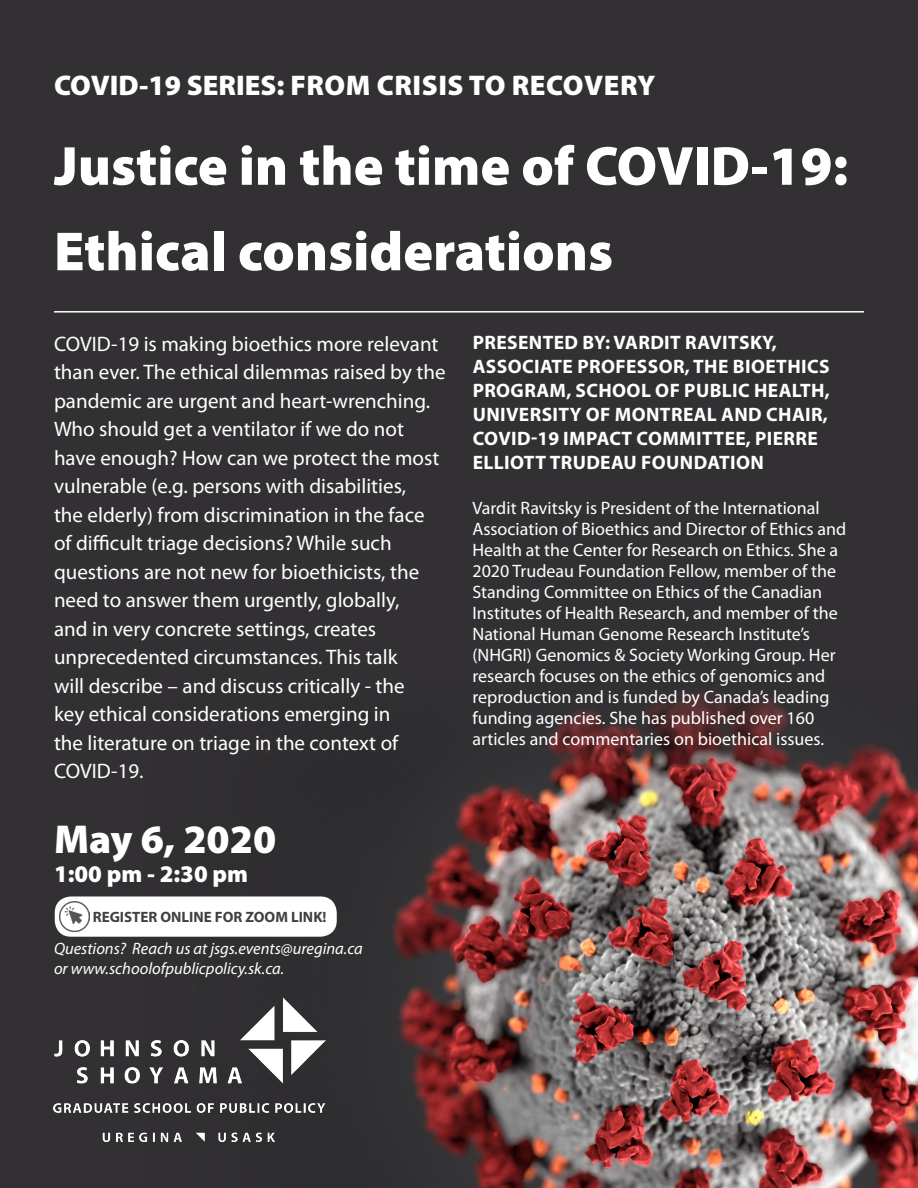
<style>
.page{position:relative;width:918px;height:1188px;background:#323033}
.page>*{position:absolute;margin:0;border:0;box-sizing:border-box;transform-origin:0 0}
.t1{font:900 55.5px/85.5px "Myriad Pro";color:#fff}
.t2{font:900 40.5px "Myriad Pro";color:#fff}
.t3{font:900 28.5px "Myriad Pro";letter-spacing:.005em;color:#fff}
.t4{font:900 24px "Myriad Pro";color:#fff}
.t5{font:21px/28.5px "Myriad Pro";color:#fff}
.t6{font:700 19.5px/24px "Myriad Pro";letter-spacing:.02em;color:#fff}
.t7{font:18px/21px "Myriad Pro";color:#fff}
.t8{font:italic 16.5px "Myriad Pro";color:#fff}
.t9{font:700 15px "Myriad Pro";color:#404040}
</style>
<div class="page">
<img style="left:126px;top:682px;width:792px;height:506px">
<img style="left:54px;top:997px;width:271px;height:144px">
<hr style="left:54px;top:311px;width:810px;height:2px;background:#fff">
<div style="left:55px;top:896px;width:282px;height:41px;background:#fff;border-radius:16px"></div>
<img style="left:59px;top:901px;width:30px;height:30px">
<p class="t3" style="left:54px;top:66px;width:603px">COVID-19 SERIES: FROM CRISIS TO RECOVERY</p>
<p class="t1" style="left:54px;top:121px;width:796px">Justice in the time of COVID-19:<br>Ethical considerations</p>
<p class="t5" style="left:54px;top:329px;width:393px">COVID-19 is making bioethics more relevant than ever. The ethical dilemmas raised by the pandemic are urgent and heart-wrenching.<br>Who should get a ventilator if we do not have enough? How can we protect the most vulnerable (e.g. persons with disabilities,<br>the elderly) from discrimination in the face of difficult triage decisions? While such questions are not new for bioethicists, the need to answer them urgently, globally,<br>and in very concrete settings, creates unprecedented circumstances. This talk<br>will describe – and discuss critically - the<br>key ethical considerations emerging in<br>the literature on triage in the context of COVID-19.</p>
<p class="t6" style="left:473px;top:330px;width:359px">PRESENTED BY: VARDIT RAVITSKY, ASSOCIATE PROFESSOR, THE BIOETHICS PROGRAM, SCHOOL OF PUBLIC HEALTH, UNIVERSITY OF MONTREAL AND CHAIR, COVID-19 IMPACT COMMITTEE, PIERRE ELLIOTT TRUDEAU FOUNDATION</p>
<p class="t7" style="left:472px;top:498px;width:375px">Vardit Ravitsky is President of the International Association of Bioethics and Director of Ethics and Health at the Center for Research on Ethics. She a 2020 Trudeau Foundation Fellow, member of the Standing Committee on Ethics of the Canadian Institutes of Health Research, and member of the National Human Genome Research Institute’s (NHGRI) Genomics &amp; Society Working Group. Her research focuses on the ethics of genomics and reproduction and is funded by Canada’s leading funding agencies. She has published over 160 articles and commentaries on bioethical issues.</p>
<p class="t2" style="left:54px;top:813px;width:224px">May 6, 2020</p>
<p class="t4" style="left:54px;top:858px;width:196px">1:00 pm - 2:30 pm</p>
<p class="t9" style="left:93px;top:907px;width:235px">REGISTER ONLINE FOR ZOOM LINK!</p>
<p class="t8" style="left:54px;top:939px;width:310px">Questions? Reach us at jsgs.events@uregina.ca</p>
<p class="t8" style="left:54px;top:959px;width:232px">or www.schoolofpublicpolicy.sk.ca.</p>
</div>
